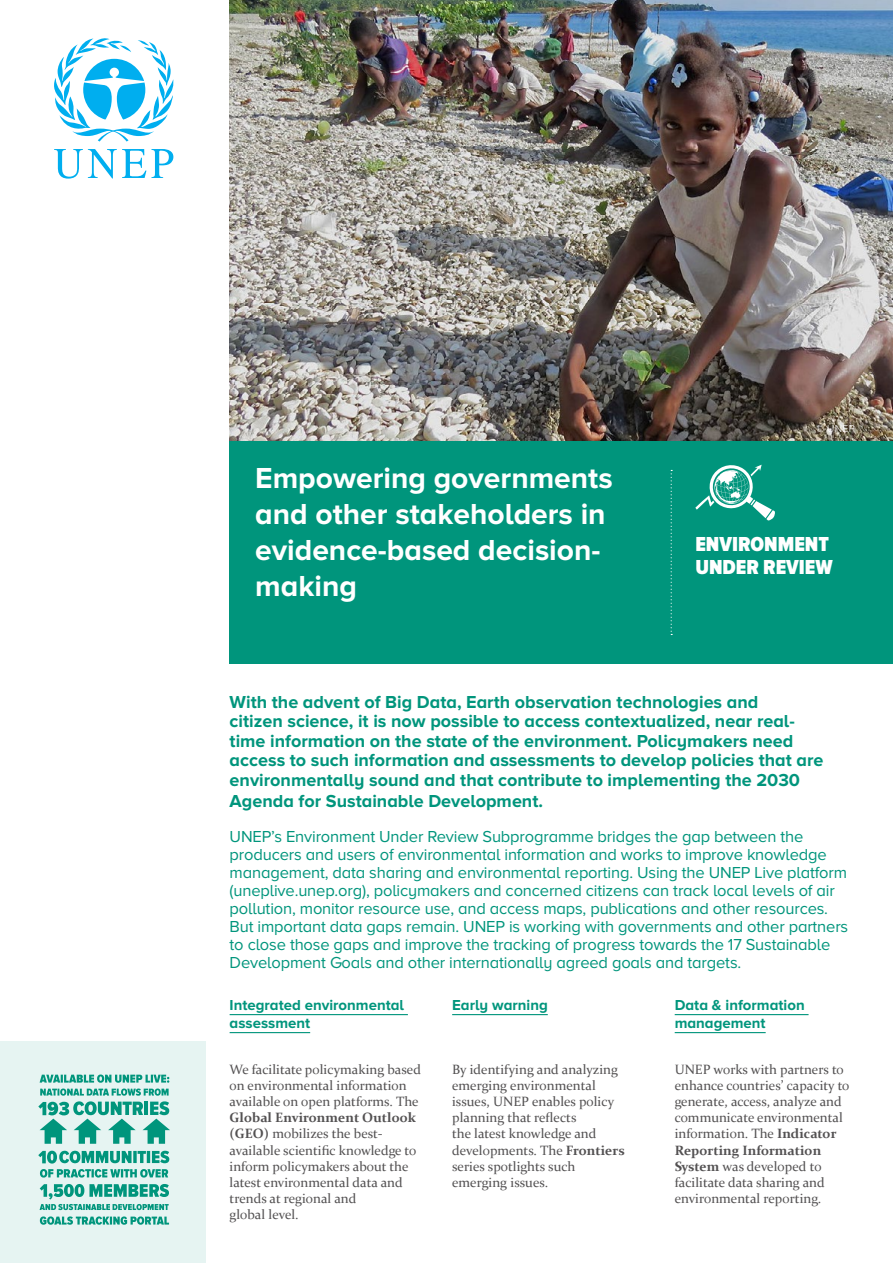
<style>
.page{position:relative;width:893px;height:1263px;background:#fff}
.page>*{position:absolute;margin:0;border:0;box-sizing:border-box;transform-origin:0 0}
.t1{font:700 30px/36px "Proxima Nova A";color:#fff}
.t2{font:900 21px/22.5px "Proxima Nova A Cond";color:#fff}
.t3{font:700 18px/19.5px "Proxima Nova A";color:#00957c}
.t4{font:16.5px/18px "Proxima Nova A";letter-spacing:-.01em;color:#00957c}
.t5{font:700 15px/18px "Proxima Nova A";color:#00957c}
.t6{font:13.5px/16.2px "Constantia";color:#535152}
.t7{font:300 10.5px "Proxima Nova";color:#fff}
.s1{font-weight:700}
</style>
<div class="page">
<img style="left:230px;top:0;width:663px;height:441px">
<div style="left:230px;top:441px;width:663px;height:222px;background:#00957c"></div>
<svg style="left:671px;top:470px;width:1px;height:165px"></svg>
<svg style="left:54px;top:38px;width:120px;height:104px"></svg>
<svg style="left:54px;top:149px;width:119px;height:30px"></svg>
<hr style="left:230px;top:1014px;width:178px;height:1px;background:#00957c">
<hr style="left:230px;top:1032px;width:80px;height:1px;background:#00957c">
<hr style="left:452px;top:1014px;width:96px;height:1px;background:#00957c">
<hr style="left:675px;top:1014px;width:134px;height:1px;background:#00957c">
<hr style="left:675px;top:1032px;width:91px;height:1px;background:#00957c">
<svg style="left:695px;top:464px;width:80px;height:57px"></svg>
<div style="left:0;top:1041px;width:206px;height:222px;background:#e6f4f2"></div>
<svg style="left:40px;top:1169px;width:128px;height:8px"></svg>
<svg style="left:40px;top:1216px;width:129px;height:9px"></svg>
<svg style="left:40px;top:1184px;width:129px;height:26px"></svg>
<svg style="left:38px;top:1074px;width:132px;height:70px"></svg>
<svg style="left:38px;top:1151px;width:131px;height:12px"></svg>
<h1 class="t1" style="left:255px;top:460px;width:359px">Empowering governments and other stakeholders in evidence-based decision&shy;making</h1>
<p class="t7" style="left:816px;top:423px;width:40px">© UNEP</p>
<h2 class="t2" style="left:695px;top:533px;width:139px">ENVIRONMENT<br>UNDER REVIEW</h2>
<p class="t3" style="left:230px;top:691px;width:595px">With the advent of Big Data, Earth observation technologies and<br>citizen science, it is now possible to access contextualized, near real&shy;time information on the state of the environment. Policymakers need access to such information and assessments to develop policies that are environmentally sound and that contribute to implementing the 2030</p>
<h3 class="t3" style="left:230px;top:791px;width:315px">Agenda for Sustainable Development.</h3>
<p class="t4" style="left:230px;top:827px;width:620px">UNEP’s Environment Under Review Subprogramme bridges the gap between the producers and users of environmental information and works to improve knowledge management, data sharing and environmental reporting. Using the UNEP Live platform (uneplive.unep.org), policymakers and concerned citizens can track local levels of air pollution, monitor resource use, and access maps, publications and other resources.<br>But important data gaps remain. UNEP is working with governments and other partners to close those gaps and improve the tracking of progress towards the 17 Sustainable Development Goals and other internationally agreed goals and targets.</p>
<p class="t5" style="left:230px;top:996px;width:176px">Integrated environmental assessment</p>
<p class="t5" style="left:452px;top:996px;width:97px">Early warning</p>
<p class="t5" style="left:675px;top:996px;width:132px">Data &amp; information management</p>
<p class="t6" style="left:230px;top:1060px;width:193px">We facilitate policymaking based on environmental information available on open platforms. The</p>
<p class="t6" style="left:230px;top:1109px;width:188px"><span class="s1">Global Environment Outlook (GEO)</span> mobilizes the best&shy;available scientific knowledge to inform policymakers about the latest environmental data and trends at regional and<br>global level.</p>
<p class="t6" style="left:452px;top:1060px;width:174px">By identifying and analyzing emerging environmental issues, UNEP enables policy planning that reflects<br>the latest knowledge and developments. The <span class="s1">Frontiers </span>series spotlights such emerging issues.</p>
<p class="t6" style="left:675px;top:1060px;width:176px">UNEP works with partners to enhance countries’ capacity to generate, access, analyze and communicate environmental information. The <span class="s1">Indicator<br>Reporting Information<br>System</span> was developed to facilitate data sharing and environmental reporting.</p>
</div>
